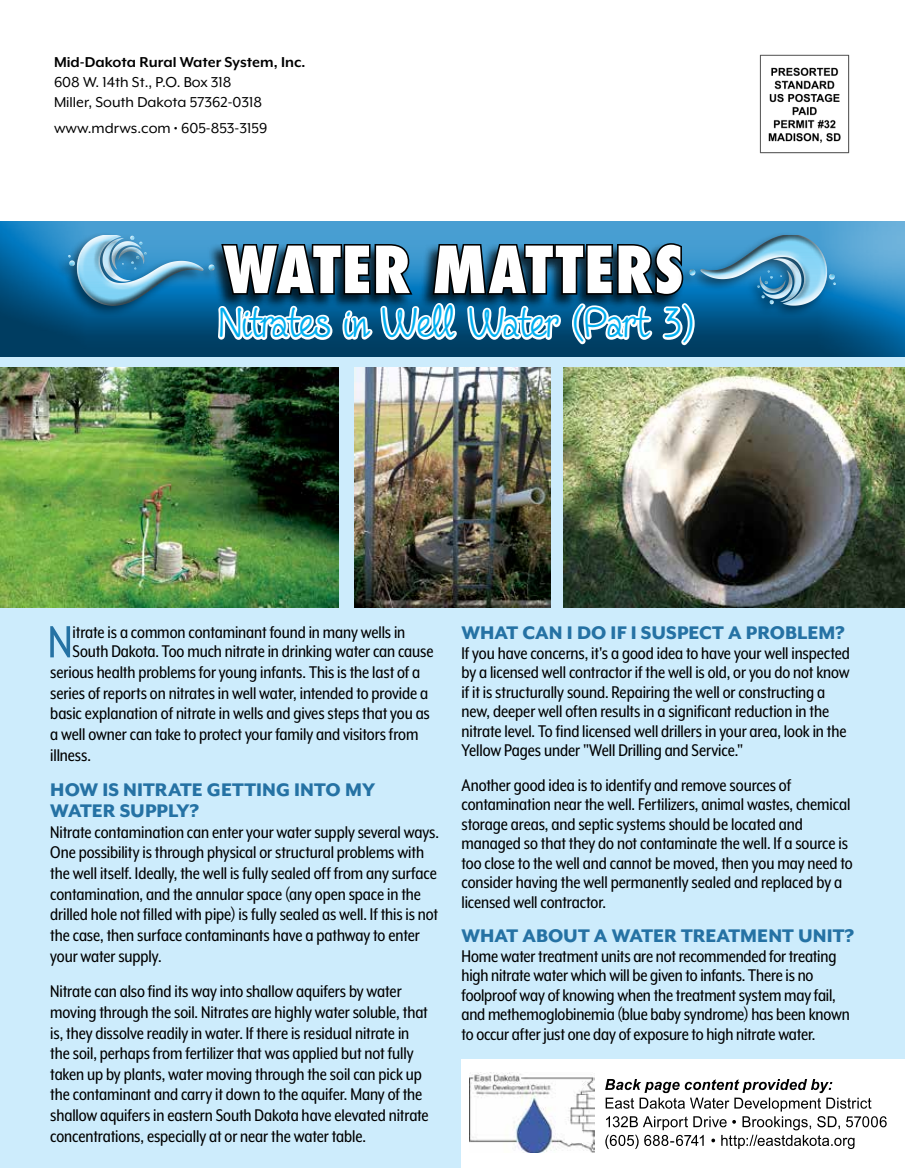
<style>
.page{position:relative;width:905px;height:1168px;background:#fff}
.page>*{position:absolute;margin:0;border:0;box-sizing:border-box;transform-origin:0 0}
.t1{font:800 condensed 63px "Futura";letter-spacing:.02em;color:#fff}
.t2{font:52.05px "Mr Eaves XL Mod Nar OT";color:#2572a4}
.t3{font:46.5px "Fineliner Script";color:#00aeef}
.t4{font:800 21px/20.7px "Mr Eaves XL Mod OT";color:#2572a4}
.t5{font:19.5px/19.5px "Mr Eaves XL Mod Nar OT";letter-spacing:-.005em;color:#000}
.t6{font:16.5px/19.8px "Mr Eaves XL Mod OT";color:#000}
.t7{font:700 16.5px "Mr Eaves XL Mod OT";color:#000}
</style>
<div class="page">
<div style="left:0;top:286px;width:904px;height:882px;background:#cdecfc"></div>
<img style="left:759px;top:54px;width:91px;height:100px">
<div style="left:461px;top:1059px;width:443px;height:109px;background:#fff"></div>
<svg style="left:605px;top:1079px;width:281px;height:70px"></svg>
<div style="left:0;top:220px;width:904px;height:139px;background:#000;opacity:.5"></div>
<svg style="left:216px;top:220px;width:480px;height:169px;background:#41728f"></svg>
<div style="left:56px;top:232px;width:161px;height:86px;background:#000;opacity:.5"></div>
<div style="left:68px;top:234px;width:147px;height:72px;background:#000;opacity:.75"></div>
<div style="left:677px;top:232px;width:161px;height:86px;background:#000;opacity:.5"></div>
<div style="left:688px;top:234px;width:147px;height:72px;background:#000;opacity:.75"></div>
<img style="left:470px;top:1073px;width:124px;height:79px">
<img style="left:564px;top:367px;width:340px;height:240px">
<img style="left:355px;top:367px;width:195px;height:240px">
<img style="left:0;top:367px;width:339px;height:240px">
<p class="t7" style="left:54px;top:54px;width:253px">Mid-Dakota Rural Water System, Inc.</p>
<p class="t6" style="left:54px;top:72px;width:210px">608 W. 14th St., P.O. Box 318<br>Miller, South Dakota 57362-0318</p>
<p class="t6" style="left:54px;top:119px;width:215px">www.mdrws.com • 605-853-3159</p>
<h1 class="t1" style="left:223px;top:227px;width:461px">WATER MATTERS</h1>
<h3 class="t3" style="left:219px;top:299px;width:476px">Nitrates in Well Water (Part 3)</h3>
<h2 class="t2" style="left:48px;top:616px;width:26px">N</h2>
<p class="t5" style="left:73px;top:622px;width:334px">itrate is a common contaminant found in many wells in</p>
<p class="t5" style="left:73px;top:642px;width:362px">South Dakota. Too much nitrate in drinking water can cause</p>
<p class="t5" style="left:50px;top:662px;width:371px">serious health problems for young infants. This is the last of a</p>
<p class="t5" style="left:50px;top:683px;width:379px">series of reports on nitrates in well water, intended to provide a</p>
<p class="t5" style="left:50px;top:704px;width:381px">basic explanation of nitrate in wells and gives steps that you as</p>
<p class="t5" style="left:50px;top:724px;width:369px">a well owner can take to protect your family and visitors from</p>
<p class="t5" style="left:50px;top:745px;width:42px">illness.</p>
<p class="t4" style="left:50px;top:780px;width:326px">HOW IS NITRATE GETTING INTO MY<br>WATER SUPPLY?</p>
<p class="t5" style="left:50px;top:821px;width:390px;line-height:20.7px">Nitrate contamination can enter your water supply several ways.<br>One possibility is through physical or structural problems with the well itself. Ideally, the well is fully sealed off from any surface contamination, and the annular space (any open space in the drilled hole not filled with pipe) is fully sealed as well. If this is not the case, then surface contaminants have a pathway to enter your water supply.</p>
<p class="t5" style="left:50px;top:981px;width:380px;line-height:20.7px">Nitrate can also find its way into shallow aquifers by water moving through the soil. Nitrates are highly water soluble, that is, they dissolve readily in water. If there is residual nitrate in the soil, perhaps from fertilizer that was applied but not fully taken up by plants, water moving through the soil can pick up the contaminant and carry it down to the aquifer. Many of the shallow aquifers in eastern South Dakota have elevated nitrate concentrations, especially at or near the water table.</p>
<p class="t4" style="left:461px;top:622px;width:385px">WHAT CAN I DO IF I SUSPECT A PROBLEM?</p>
<p class="t5" style="left:461px;top:643px;width:390px">If you have concerns, it's a good idea to have your well inspected by a licensed well contractor if the well is old, or you do not know if it is structurally sound. Repairing the well or constructing a new, deeper well often results in a significant reduction in the nitrate level. To find licensed well drillers in your area, look in the Yellow Pages under "Well Drilling and Service."</p>
<p class="t5" style="left:461px;top:775px;width:393px">Another good idea is to identify and remove sources of contamination near the well. Fertilizers, animal wastes, chemical storage areas, and septic systems should be located and managed so that they do not contaminate the well. If a source is too close to the well and cannot be moved, then you may need to consider having the well permanently sealed and replaced by a licensed well contractor.</p>
<p class="t4" style="left:461px;top:925px;width:394px">WHAT ABOUT A WATER TREATMENT UNIT?</p>
<p class="t5" style="left:461px;top:946px;width:390px">Home water treatment units are not recommended for treating high nitrate water which will be given to infants. There is no foolproof way of knowing when the treatment system may fail, and methemoglobinemia (blue baby syndrome) has been known to occur after just one day of exposure to high nitrate water.</p>
</div>
